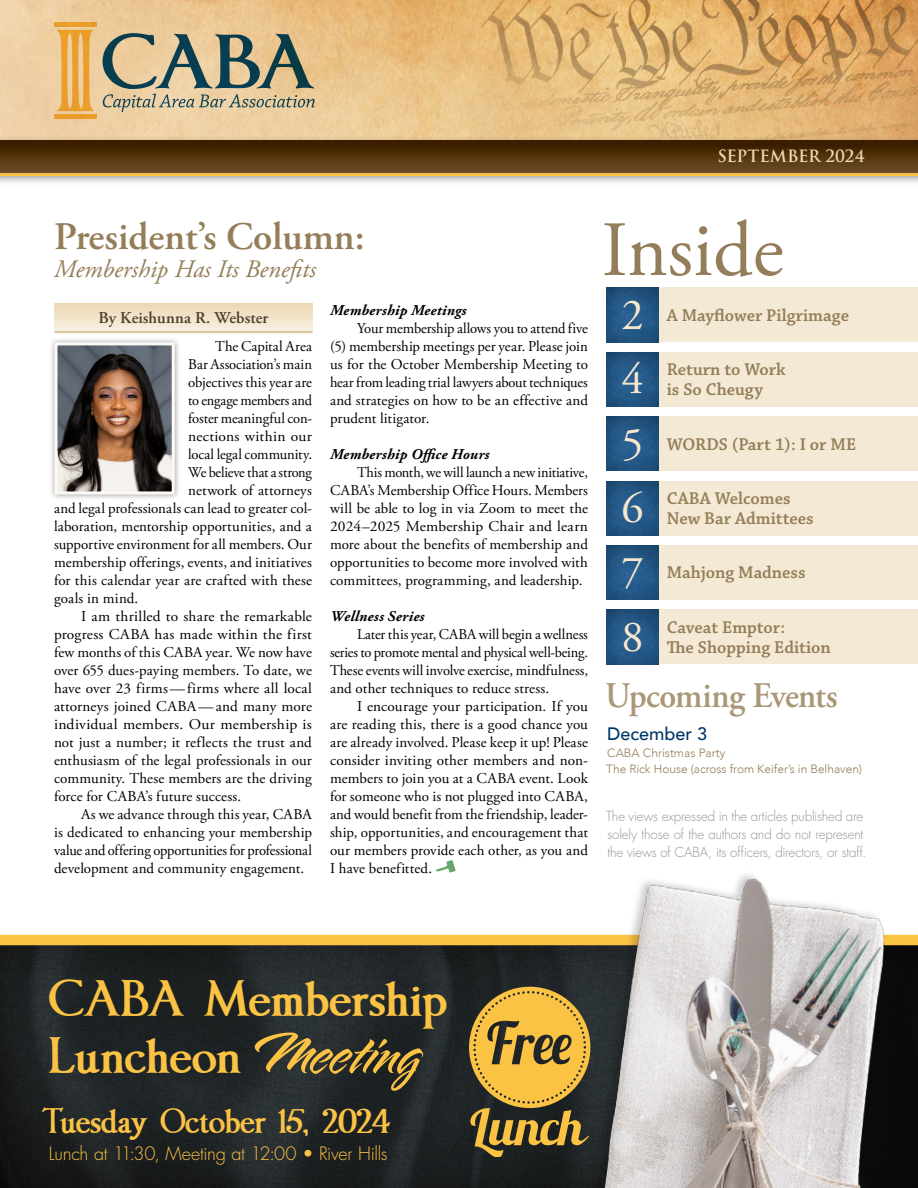
<style>
.page{position:relative;width:918px;height:1188px;background:#fff}
.page>*{position:absolute;margin:0;border:0;box-sizing:border-box;transform-origin:0 0}
.t1{font:78px "Adobe Garamond Pro";color:#947e59}
.t2{font:44.25px "Adobe Garamond Pro";color:#f8e7cd}
.t3{font:700 43.5px/57px "Imperator";letter-spacing:-.025em;color:#fbc344}
.t4{font:600 39px "Adobe Garamond Pro";color:#947e59}
.t5{font:600 36px "Adobe Garamond Pro";letter-spacing:-.02em;color:#aa9778;scale:.95 1}
.t6{font:700 30px "Imperator";letter-spacing:-.03em;color:#fbc344;scale:.95 1}
.t7{font:italic 25.2px "Adobe Garamond Pro";color:#947e59}
.t8{font:600 18px "Chaparral Pro";color:#947e59}
.t9{font:300 18px "Futura LT Pro";letter-spacing:-.015em;color:#fbc344}
.t10{font:500 18px "Avenir";color:#003768}
.t11{font:600 16.5px "Adobe Garamond Pro";letter-spacing:.005em;color:#4b402a}
.t12{font:700 16.5px "Trajan Pro";letter-spacing:.005em;color:#ecd8b3}
.t13{font:15px/18px "Adobe Garamond Pro";letter-spacing:.005em;color:#000;text-align:justify}
.t14{font:15px/18px "Adobe Garamond Pro";letter-spacing:.005em;color:#000;text-align:justify;scale:.96 1}
.t15{font:italic 700 15px "Adobe Garamond Pro";letter-spacing:.015em;color:#000}
.t16{font:15px "Adobe Garamond Pro";letter-spacing:-.015em;color:#000}
.t17{font:15px "Adobe Garamond Pro";letter-spacing:-.015em;color:#000;scale:.96 1}
.t18{font:15px "Adobe Garamond Pro";letter-spacing:.005em;color:#000;scale:1.04 1}
.t19{font:300 13.5px/18px "Futura LT Pro";letter-spacing:-.01em;color:#939598}
.t20{font:300 12px/16.5px "Avenir";color:#947e59}
.s1{font-family:"LHF Alpine Script 2";font-weight:400;font-size:72px}
</style>
<div class="page">
<img style="left:0;top:0;width:918px;height:135px">
<svg style="left:28px;top:0;width:312px;height:135px;background:#ecca98"></svg>
<div style="left:54px;top:22px;width:43px;height:5px;background:#eb9d2a"></div>
<div style="left:54px;top:114px;width:43px;height:5px;background:#e99c2a"></div>
<svg style="left:57px;top:30px;width:37px;height:81px;background:#ecb35f"></svg>
<svg style="left:103px;top:33px;width:212px;height:79px;background:#b0a688"></svg>
<img style="left:0;top:945px;width:548px;height:243px">
<div style="left:0;top:935px;width:918px;height:10px;background:#fbc344"></div>
<svg style="left:469px;top:987px;width:79px;height:169px;background:#a38337"></svg>
<svg style="left:436px;top:860px;width:20px;height:13px"></svg>
<div style="left:0;top:135px;width:918px;height:51px;background:#000;opacity:.41"></div>
<svg style="left:0;top:140px;width:918px;height:33px;background:#50320f"></svg>
<hr style="left:0;top:173px;width:918px;height:3px;background:#fbc344">
<div style="left:606px;top:288px;width:312px;height:54px;background:#f4e9d5"></div>
<div style="left:592px;top:275px;width:79px;height:69px;background:#000;opacity:.25"></div>
<div style="left:606px;top:417px;width:312px;height:54px;background:#f4e9d5"></div>
<div style="left:592px;top:404px;width:79px;height:69px;background:#000;opacity:.25"></div>
<div style="left:606px;top:481px;width:312px;height:54px;background:#f4e9d5"></div>
<div style="left:592px;top:468px;width:79px;height:69px;background:#000;opacity:.25"></div>
<div style="left:606px;top:545px;width:312px;height:55px;background:#f4e9d5"></div>
<div style="left:592px;top:533px;width:79px;height:69px;background:#000;opacity:.25"></div>
<div style="left:606px;top:610px;width:312px;height:54px;background:#f4e9d5"></div>
<div style="left:592px;top:597px;width:79px;height:69px;background:#000;opacity:.25"></div>
<div style="left:606px;top:352px;width:312px;height:54px;background:#f4e9d5"></div>
<div style="left:592px;top:340px;width:79px;height:69px;background:#000;opacity:.25"></div>
<div style="left:54px;top:303px;width:258px;height:28px;background:linear-gradient(to bottom,#ecd8b2,#f7efe1)"></div>
<hr style="left:54px;top:331px;width:258px;height:2px;background:#dbc79d">
<img style="left:548px;top:874px;width:370px;height:314px">
<div style="left:49px;top:336px;width:132px;height:165px;background:#000;opacity:.39"></div>
<svg style="left:53px;top:341px;width:123px;height:155px;background:#776c66"></svg>
<p class="t12" style="left:717px;top:146px;width:149px">SEPTEMBER 2024</p>
<h3 class="t4" style="left:54px;top:214px;width:312px">President’s Column:</h3>
<h3 class="t7" style="left:54px;top:254px;width:263px">Membership Has Its Benefits</h3>
<p class="t11" style="left:99px;top:308px;width:171px">By Keishunna R. Webster</p>
<p class="t13" style="left:215px;top:337px;width:98px">The Capital Area</p>
<p class="t13" style="left:188px;top:355px;width:125px">Bar Association’s main</p>
<p class="t13" style="left:188px;top:373px;width:125px">objectives this year are</p>
<p class="t17" style="left:188px;top:391px;width:130px">to engage members and</p>
<p class="t13" style="left:188px;top:409px;width:125px">foster meaningful con-</p>
<p class="t13" style="left:188px;top:427px;width:125px">nections within our</p>
<p class="t13" style="left:188px;top:445px;width:125px">local legal community.</p>
<p class="t17" style="left:188px;top:463px;width:130px">We believe that a strong</p>
<p class="t13" style="left:188px;top:481px;width:125px">network of attorneys</p>
<p class="t13" style="left:54px;top:499px;width:260px">and legal professionals can lead to greater col-</p>
<p class="t13" style="left:54px;top:517px;width:259px">laboration, mentorship opportunities, and a</p>
<p class="t13" style="left:54px;top:535px;width:260px">supportive environment for all members. Our</p>
<p class="t13" style="left:54px;top:553px;width:260px">membership offerings, events, and initiatives</p>
<p class="t13" style="left:54px;top:571px;width:260px">for this calendar year are crafted with these</p>
<p class="t13" style="left:54px;top:589px;width:86px">goals in mind.</p>
<p class="t13" style="left:81px;top:607px;width:232px">I am thrilled to share the remarkable</p>
<p class="t13" style="left:54px;top:625px;width:259px">progress CABA has made within the first</p>
<p class="t13" style="left:54px;top:643px;width:259px">few months of this CABA year. We now have</p>
<p class="t13" style="left:54px;top:661px;width:260px">over 655 dues-paying members. To date, we</p>
<p class="t13" style="left:54px;top:679px;width:259px">have over 23 firms—firms where all local</p>
<p class="t13" style="left:54px;top:697px;width:260px">attorneys joined CABA—and many more</p>
<p class="t18" style="left:54px;top:715px;width:250px">individual members. Our membership is</p>
<p class="t13" style="left:54px;top:733px;width:260px">not just a number; it reflects the trust and</p>
<p class="t13" style="left:54px;top:751px;width:259px">enthusiasm of the legal professionals in our</p>
<p class="t13" style="left:54px;top:769px;width:260px">community. These members are the driving</p>
<p class="t13" style="left:54px;top:787px;width:189px">force for CABA’s future success.</p>
<p class="t13" style="left:81px;top:805px;width:232px">As we advance through this year, CABA</p>
<p class="t13" style="left:54px;top:823px;width:259px">is dedicated to enhancing your membership</p>
<p class="t16" style="left:54px;top:841px;width:260px">value and offering opportunities for professional</p>
<p class="t13" style="left:54px;top:859px;width:252px">development and community engagement.</p>
<p class="t15" style="left:330px;top:301px;width:138px">Membership Meetings</p>
<p class="t13" style="left:330px;top:319px;width:260px;text-indent:27px">Your membership allows you to attend five (5) membership meetings per year. Please join us for the October Membership Meeting to hear from leading trial lawyers about techniques and strategies on how to be an effective and prudent litigator.</p>
<p class="t15" style="left:330px;top:445px;width:161px">Membership Office Hours</p>
<p class="t14" style="left:330px;top:463px;width:270px;text-indent:27px">This month, we will launch a new initiative, CABA’s Membership Office Hours. Members will be able to log in via Zoom to meet the 2024–2025 Membership Chair and learn more about the benefits of membership and opportunities to become more involved with committees, programming, and leadership.</p>
<p class="t15" style="left:330px;top:607px;width:96px">Wellness Series</p>
<p class="t13" style="left:330px;top:625px;width:260px;text-indent:27px">Later this year, CABA will begin a wellness series to promote mental and physical well-being.<br>These events will involve exercise, mindfulness, and other techniques to reduce stress.</p>
<p class="t13" style="left:330px;top:697px;width:260px;text-indent:27px">I encourage your participation. If you are reading this, there is a good chance you are already involved. Please keep it up! Please consider inviting other members and non&shy;members to join you at a CABA event. Look for someone who is not plugged into CABA, and would benefit from the friendship, leader&shy;ship, opportunities, and encouragement that our members provide each other, as you and I have benefitted.</p>
<h1 class="t1" style="left:602px;top:203px;width:184px">Inside</h1>
<h2 class="t2" style="left:621px;top:288px;width:24px">2</h2>
<p class="t8" style="left:667px;top:305px;width:184px">A Mayflower Pilgrimage</p>
<h2 class="t2" style="left:621px;top:353px;width:24px">4</h2>
<p class="t8" style="left:667px;top:360px;width:120px">Return to Work</p>
<p class="t8" style="left:667px;top:379px;width:98px">is So Cheugy</p>
<h2 class="t2" style="left:621px;top:417px;width:24px">5</h2>
<p class="t8" style="left:667px;top:434px;width:191px">WORDS (Part 1): I or ME</p>
<p class="t8" style="left:667px;top:488px;width:125px">CABA Welcomes</p>
<h2 class="t2" style="left:621px;top:481px;width:24px">6</h2>
<p class="t8" style="left:667px;top:508px;width:148px">New Bar Admittees</p>
<h2 class="t2" style="left:621px;top:546px;width:24px">7</h2>
<p class="t8" style="left:667px;top:562px;width:140px">Mahjong Madness</p>
<p class="t8" style="left:667px;top:617px;width:120px">Caveat Emptor:</p>
<h2 class="t2" style="left:621px;top:610px;width:24px">8</h2>
<p class="t8" style="left:667px;top:637px;width:166px">The Shopping Edition</p>
<h3 class="t5" style="left:605px;top:675px;width:246px">Upcoming Events</h3>
<p class="t10" style="left:607px;top:718px;width:102px">December 3</p>
<p class="t20" style="left:606px;top:744px;width:257px">CABA Christmas Party<br>The Rick House (across from Keifer’s in Belhaven)</p>
<p class="t19" style="left:606px;top:807px;width:262px">The views expressed in the articles published are solely those of the authors and do not represent the views of CABA, its officers, directors, or staff.</p>
<h3 class="t3" style="left:49px;top:976px;width:400px">CABA Membership<br>Luncheon <span class="s1">Meeting</span></h3>
<h3 class="t6" style="left:41px;top:1107px;width:369px">Tuesday October 15, 2024</h3>
<p class="t9" style="left:49px;top:1141px;width:340px">Lunch at 11:30, Meeting at 12:00 • River Hills</p>
</div>
